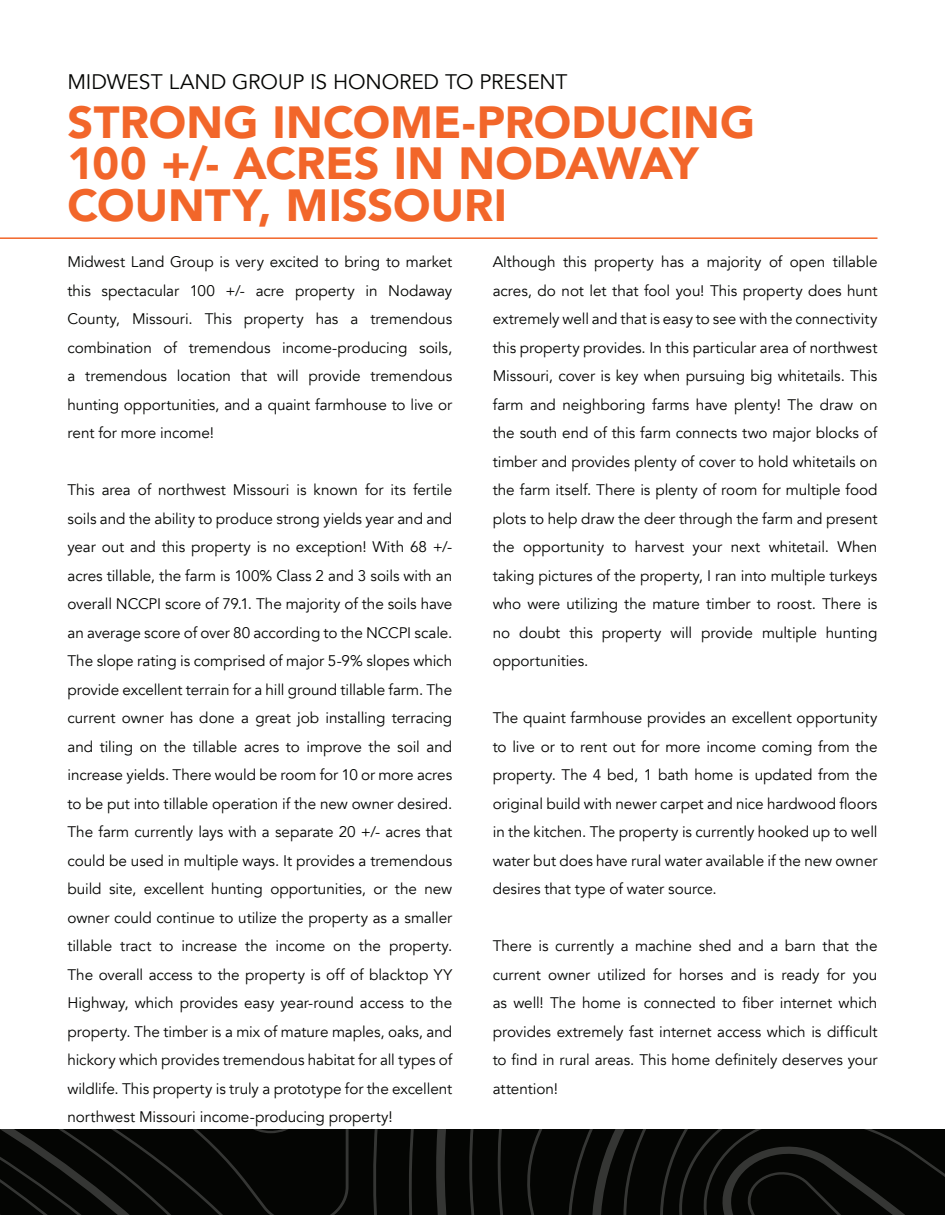
<style>
.page{position:relative;width:945px;height:1215px;background:#fff}
.page>*{position:absolute;margin:0;border:0;box-sizing:border-box;transform-origin:0 0}
.t1{font:900 45px/41.5px "Avenir";color:#f2662a}
.t2{font:21px "Avenir";letter-spacing:-.005em;color:#040503}
.t3{font:15.3px/28.5px "Avenir";letter-spacing:-.005em;color:#040503;text-align:justify}
</style>
<div class="page">
<hr style="left:0;top:237px;width:878px;height:2px;background:#f2662a">
<svg style="left:0;top:1130px;width:945px;height:85px;background:#090a08"></svg>
<p class="t2" style="left:68px;top:69px;width:502px">MIDWEST LAND GROUP IS HONORED TO PRESENT</p>
<p class="t1" style="left:68px;top:100px;width:689px">STRONG INCOME-PRODUCING<br>100 +/- ACRES IN NODAWAY<br>COUNTY, MISSOURI</p>
<p class="t3" style="left:68px;top:248px;width:386px">Midwest Land Group is very excited to bring to market this spectacular 100 +/- acre property in Nodaway County, Missouri. This property has a tremendous combination of tremendous income-producing soils, a tremendous location that will provide tremendous hunting opportunities, and a quaint farmhouse to live or rent for more income!</p>
<p class="t3" style="left:493px;top:248px;width:386px">Although this property has a majority of open tillable acres, do not let that fool you! This property does hunt extremely well and that is easy to see with the connectivity this property provides. In this particular area of northwest Missouri, cover is key when pursuing big whitetails. This farm and neighboring farms have plenty! The draw on the south end of this farm connects two major blocks of timber and provides plenty of cover to hold whitetails on the farm itself. There is plenty of room for multiple food plots to help draw the deer through the farm and present the opportunity to harvest your next whitetail. When taking pictures of the property, I ran into multiple turkeys who were utilizing the mature timber to roost. There is no doubt this property will provide multiple hunting opportunities.</p>
<p class="t3" style="left:68px;top:476px;width:386px">This area of northwest Missouri is known for its fertile soils and the ability to produce strong yields year and and year out and this property is no exception! With 68 +/- acres tillable, the farm is 100% Class 2 and 3 soils with an overall NCCPI score of 79.1. The majority of the soils have an average score of over 80 according to the NCCPI scale.<br>The slope rating is comprised of major 5-9% slopes which provide excellent terrain for a hill ground tillable farm. The current owner has done a great job installing terracing and tiling on the tillable acres to improve the soil and increase yields. There would be room for 10 or more acres to be put into tillable operation if the new owner desired.<br>The farm currently lays with a separate 20 +/- acres that could be used in multiple ways. It provides a tremendous build site, excellent hunting opportunities, or the new owner could continue to utilize the property as a smaller tillable tract to increase the income on the property.<br>The overall access to the property is off of blacktop YY Highway, which provides easy year-round access to the property. The timber is a mix of mature maples, oaks, and hickory which provides tremendous habitat for all types of wildlife. This property is truly a prototype for the excellent northwest Missouri income-producing property!</p>
<p class="t3" style="left:493px;top:704px;width:386px">The quaint farmhouse provides an excellent opportunity to live or to rent out for more income coming from the property. The 4 bed, 1 bath home is updated from the original build with newer carpet and nice hardwood floors in the kitchen. The property is currently hooked up to well water but does have rural water available if the new owner desires that type of water source.</p>
<p class="t3" style="left:493px;top:932px;width:386px">There is currently a machine shed and a barn that the current owner utilized for horses and is ready for you as well! The home is connected to fiber internet which provides extremely fast internet access which is difficult to find in rural areas. This home definitely deserves your attention!</p>
</div>
